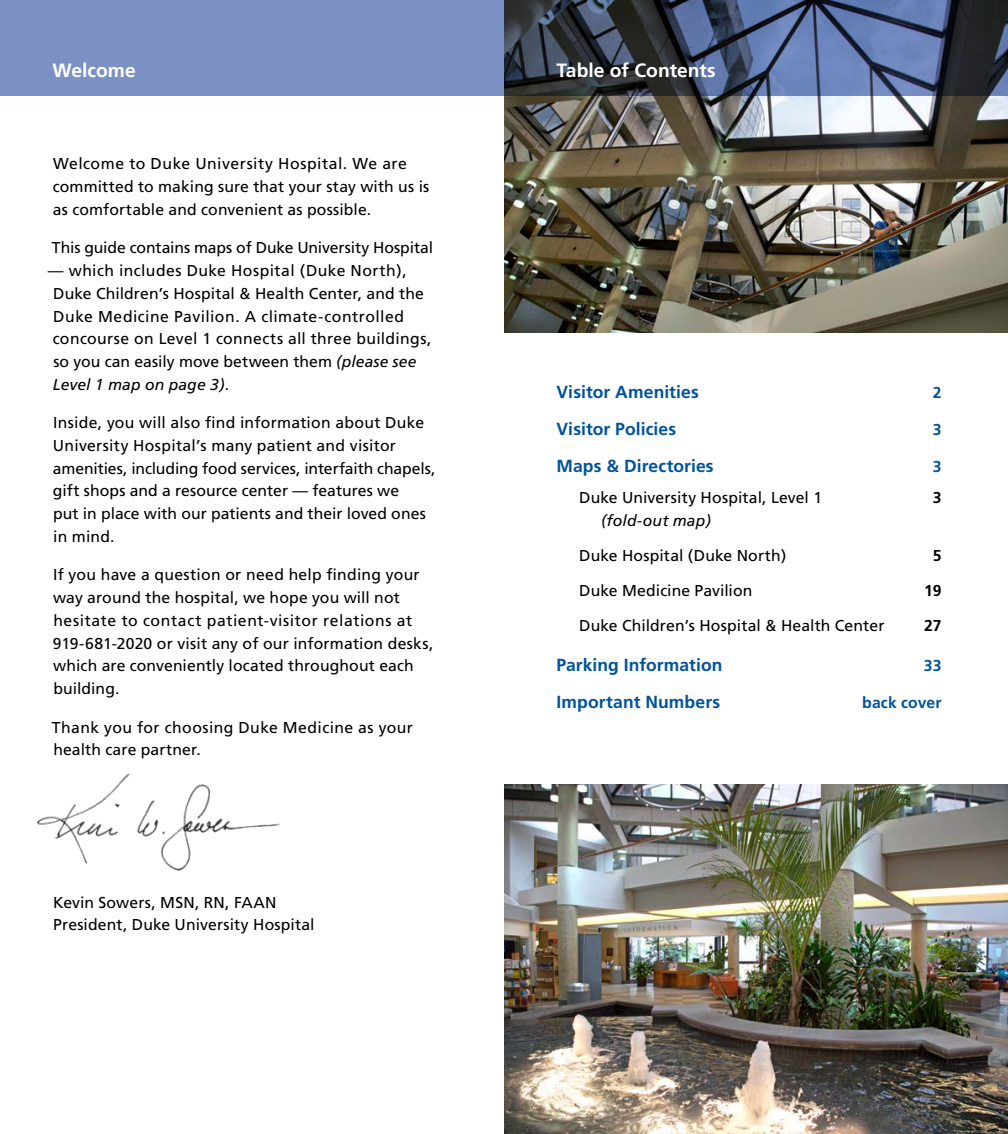
<style>
.page{position:relative;width:1008px;height:1134px;background:#fff}
.page>*{position:absolute;margin:0;border:0;box-sizing:border-box;transform-origin:0 0}
.t1{font:700 19.25px "Frutiger";color:#fff}
.t2{font:700 17.5px "Frutiger";letter-spacing:.005em;color:#00539b}
.t3{font:15.75px/22.8px "Frutiger";letter-spacing:.01em;color:#000}
.t4{font:15.75px "Frutiger";letter-spacing:-.01em;color:#000}
.t5{font:700 15.75px "Frutiger";letter-spacing:.005em;color:#00539b}
.t6{font:italic 15.75px "Frutiger";letter-spacing:.005em;color:#000}
.t7{font:700 15.75px "Frutiger";color:#000}
.s1{font-style:italic}
</style>
<div class="page">
<img style="left:37px;top:773px;width:242px;height:98px">
<img style="left:504px;top:784px;width:504px;height:350px">
<img style="left:504px;top:96px;width:504px;height:237px">
<svg style="left:0;top:0;width:1008px;height:96px;background:#5d6e94"></svg>
<p class="t1" style="left:52px;top:59px;width:85px">Welcome</p>
<p class="t1" style="left:557px;top:59px;width:161px">Table of Contents</p>
<p class="t3" style="left:53px;top:153px;width:378px">Welcome to Duke University Hospital. We are committed to making sure that your stay with us is as comfortable and convenient as possible.</p>
<p class="t4" style="left:52px;top:239px;width:383px">This guide contains maps of Duke University Hospital</p>
<p class="t3" style="left:53px;top:259px;width:380px;text-indent:-5px">— which includes Duke Hospital (Duke North), Duke Children’s Hospital &amp; Health Center, and the Duke Medicine Pavilion. A climate-controlled concourse on Level 1 connects all three buildings, so you can easily move between them <span class="s1">(please see Level 1 map on page 3)</span>.</p>
<p class="t3" style="left:53px;top:411px;width:384px">Inside, you will also find information about Duke University Hospital’s many patient and visitor amenities, including food services, interfaith chapels, gift shops and a resource center — features we<br>put in place with our patients and their loved ones in mind.</p>
<p class="t3" style="left:53px;top:564px;width:382px">If you have a question or need help finding your way around the hospital, we hope you will not hesitate to contact patient-visitor relations at 919-681-2020 or visit any of our information desks, which are conveniently located throughout each building.</p>
<p class="t3" style="left:52px;top:716px;width:363px">Thank you for choosing Duke Medicine as your health care partner.</p>
<p class="t3" style="left:53px;top:891px;width:263px">Kevin Sowers, MSN, RN, FAAN<br>President, Duke University Hospital</p>
<p class="t2" style="left:556px;top:382px;width:144px">Visitor Amenities</p>
<p class="t5" style="left:933px;top:384px;width:10px">2</p>
<p class="t2" style="left:556px;top:419px;width:121px">Visitor Policies</p>
<p class="t5" style="left:933px;top:420px;width:10px">3</p>
<p class="t2" style="left:556px;top:456px;width:159px">Maps &amp; Directories</p>
<p class="t5" style="left:933px;top:457px;width:10px">3</p>
<p class="t3" style="left:579px;top:487px;width:244px">Duke University Hospital, Level 1</p>
<p class="t7" style="left:933px;top:489px;width:10px">3</p>
<p class="t6" style="left:601px;top:512px;width:111px">(fold-out map)</p>
<p class="t3" style="left:579px;top:544px;width:209px">Duke Hospital (Duke North)</p>
<p class="t7" style="left:933px;top:546px;width:10px">5</p>
<p class="t3" style="left:579px;top:579px;width:175px">Duke Medicine Pavilion</p>
<p class="t7" style="left:924px;top:581px;width:19px">19</p>
<p class="t3" style="left:579px;top:614px;width:307px">Duke Children’s Hospital &amp; Health Center</p>
<p class="t7" style="left:924px;top:616px;width:19px">27</p>
<p class="t2" style="left:556px;top:655px;width:168px">Parking Information</p>
<p class="t5" style="left:924px;top:657px;width:19px">33</p>
<p class="t2" style="left:556px;top:692px;width:165px">Important Numbers</p>
<p class="t5" style="left:862px;top:693px;width:81px">back cover</p>
</div>
